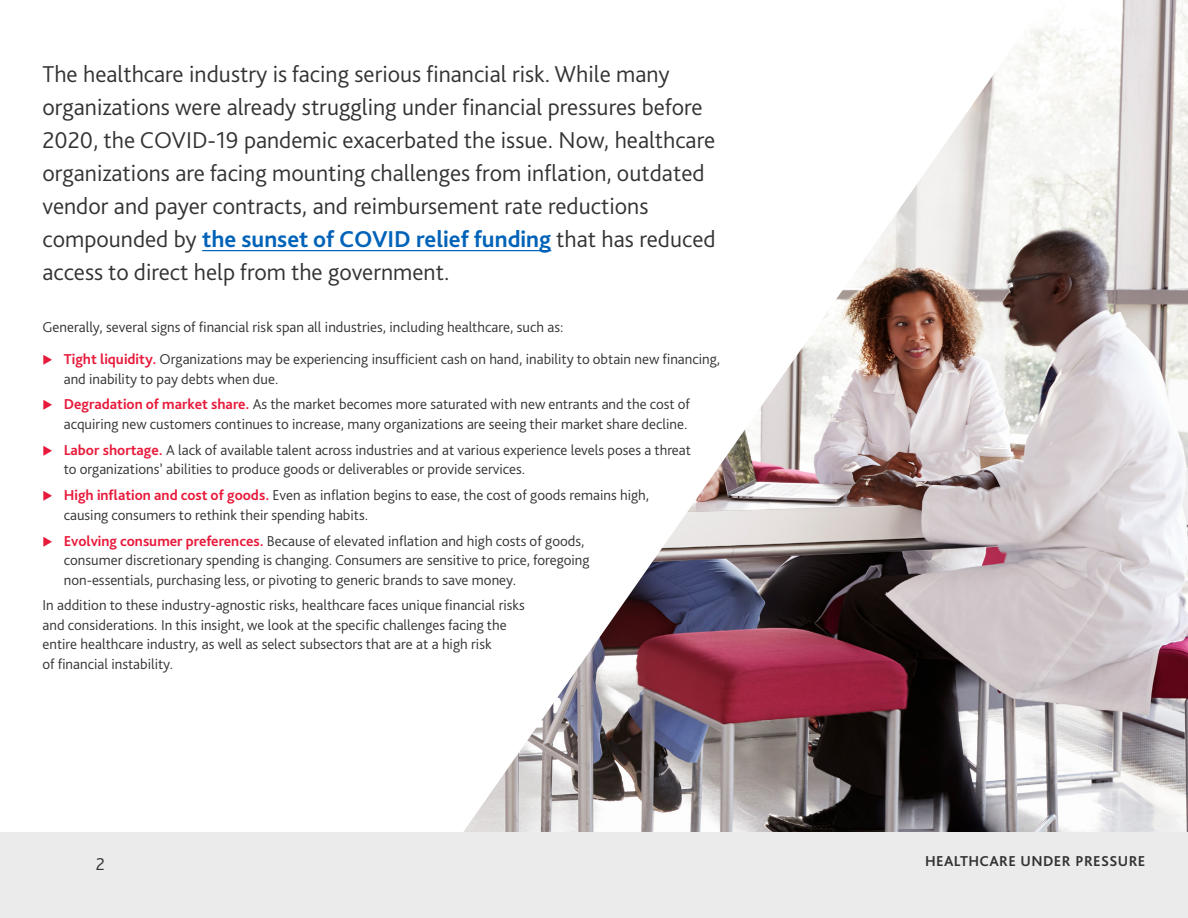
<style>
.page{position:relative;width:1188px;height:918px;background:#fff}
.page>*{position:absolute;margin:0;border:0;box-sizing:border-box;transform-origin:0 0}
.t1{font:300 24px/33px "Bliss Pro";color:#333}
.t2{font:300 18px "Bliss Pro";color:#333}
.t3{font:300 15px/26px "Bliss Pro";color:#333}
.t4{font:700 15px "Bliss Pro";letter-spacing:.025em;color:#333}
.s1{font-weight:700;color:#0062b8}
.s2{font-weight:700;color:#e81a3b}
</style>
<div class="page">
<img style="left:429px;top:0;width:759px;height:833px">
<hr style="left:202px;top:250px;width:349px;height:1px;background:#0062b8">
<div style="left:0;top:833px;width:1188px;height:85px;background:#ebebeb"></div>
<p class="t1" style="left:43px;top:57px;width:675px">The healthcare industry is facing serious financial risk. While many organizations were already struggling under financial pressures before 2020, the COVID-19 pandemic exacerbated the issue. Now, healthcare organizations are facing mounting challenges from inflation, outdated vendor and payer contracts, and reimbursement rate reductions compounded by <span class="s1">the sunset of COVID relief funding</span> that has reduced access to direct help from the government.</p>
<p class="t3" style="left:64px;top:310px;width:658px;line-height:32.2px;text-indent:-21px">Generally, several signs of financial risk span all industries, including healthcare, such as:<br><span class="s2">Tight liquidity.</span> Organizations may be experiencing insufficient cash on hand, inability to obtain new financing,</p>
<p class="t3" style="left:64px;top:365px;width:628px">and inability to pay debts when due.<br><span class="s2">Degradation of market share.</span> As the market becomes more saturated with new entrants and the cost of</p>
<p class="t3" style="left:64px;top:411px;width:629px">acquiring new customers continues to increase, many organizations are seeing their market share decline.<br><span class="s2">Labor shortage.</span> A lack of available talent across industries and at various experience levels poses a threat</p>
<p class="t3" style="left:64px;top:456px;width:587px">to organizations’ abilities to produce goods or deliverables or provide services.<br><span class="s2">High inflation and cost of goods.</span> Even as inflation begins to ease, the cost of goods remains high,</p>
<p class="t3" style="left:64px;top:501px;width:522px">causing consumers to rethink their spending habits.<br><span class="s2">Evolving consumer preferences.</span> Because of elevated inflation and high costs of goods,</p>
<p class="t3" style="left:64px;top:550px;width:527px;line-height:19.5px">consumer discretionary spending is changing. Consumers are sensitive to price, foregoing non-essentials, purchasing less, or pivoting to generic brands to save money.</p>
<p class="t3" style="left:43px;top:595px;width:484px;line-height:19.5px">In addition to these industry-agnostic risks, healthcare faces unique financial risks and considerations. In this insight, we look at the specific challenges facing the entire healthcare industry, as well as select subsectors that are at a high risk<br>of financial instability.</p>
<p class="t2" style="left:96px;top:853px;width:11px">2</p>
<p class="t4" style="left:925px;top:851px;width:222px">HEALTHCARE UNDER PRESSURE</p>
</div>
